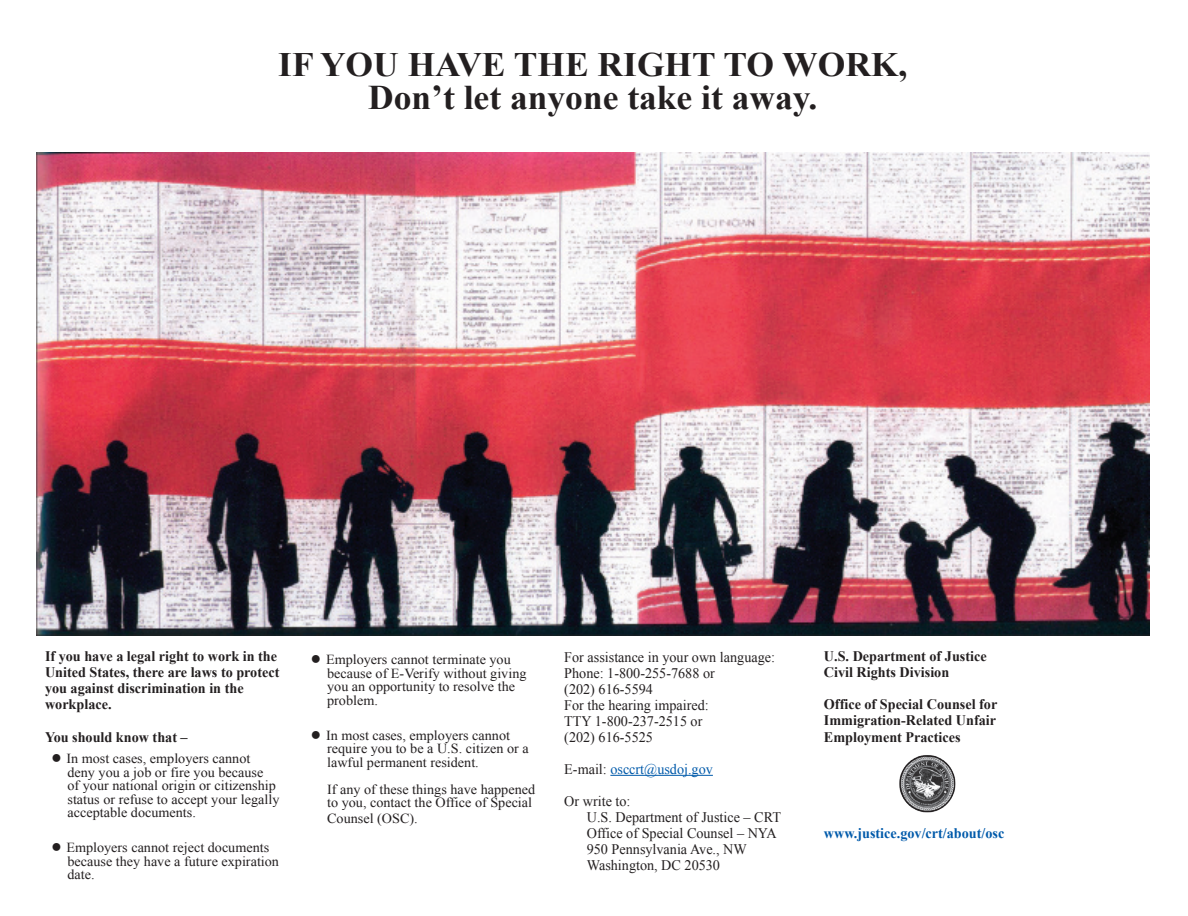
<style>
.page{position:relative;width:1188px;height:916px;background:#fff}
.page>*{position:absolute;margin:0;border:0;box-sizing:border-box;transform-origin:0 0}
.t1{font:700 34.5px "Times New Roman";color:#231f20}
.t2{font:700 34.2px "Times New Roman";color:#231f20;scale:1.04 1}
.t3{font:700 14.55px/16px "Times New Roman";color:#231f20}
.t4{font:14.55px "Times New Roman";color:#231f20}
.t5{font:700 14.55px "Times New Roman";color:#015aaa}
.t6{font:14.55px "Times New Roman";color:#015aaa}
.t7{font:13.8px/13.5px "Times New Roman";color:#231f20}
.s1{font-size:18px}
.s2{color:#231f20}
</style>
<div class="page">
<img style="left:36px;top:152px;width:1114px;height:483px">
<hr style="left:610px;top:775px;width:103px;height:1px;background:#015aaa">
<img style="left:899px;top:755px;width:57px;height:57px">
<p class="t2" style="left:278px;top:41px;width:606px">IF YOU HAVE THE RIGHT TO WORK,</p>
<p class="t1" style="left:368px;top:73px;width:451px">Don’t let anyone take it away.</p>
<p class="t3" style="left:45px;top:648px;width:236px">If you have a legal right to work in the<br>United States, there are laws to protect you against discrimination in the workplace.</p>
<p class="t3" style="left:45px;top:728px;width:144px">You should know that –</p>
<p class="t7" style="left:68px;top:751px;width:213px;text-indent:-16px"><span class="s1">●</span> In most cases, employers cannot deny you a job or fire you because<br>of your national origin or citizenship status or refuse to accept your legally acceptable documents.</p>
<p class="t7" style="left:51px;top:841px;width:220px"><span class="s1">●</span> Employers cannot reject documents</p>
<p class="t7" style="left:68px;top:854px;width:213px">because they have a future expiration date.</p>
<p class="t7" style="left:327px;top:653px;width:201px;text-indent:-16px"><span class="s1">●</span> Employers cannot terminate you because of E-Verify without giving you an opportunity to resolve the problem.</p>
<p class="t7" style="left:327px;top:728px;width:203px;text-indent:-16px"><span class="s1">●</span> In most cases, employers cannot require you to be a U.S. citizen or a lawful permanent resident.</p>
<p class="t7" style="left:327px;top:782px;width:210px">If any of these things have happened to you, contact the Office of Special</p>
<p class="t7" style="left:327px;top:812px;width:92px">Counsel (OSC).</p>
<p class="t4" style="left:564px;top:647px;width:212px">For assistance in your own language:</p>
<p class="t4" style="left:564px;top:663px;width:152px">Phone: 1-800-255-7688 or</p>
<p class="t4" style="left:564px;top:679px;width:90px">(202) 616-5594</p>
<p class="t4" style="left:564px;top:695px;width:146px">For the hearing impaired:</p>
<p class="t4" style="left:564px;top:711px;width:140px">TTY 1-800-237-2515 or</p>
<p class="t4" style="left:564px;top:727px;width:90px">(202) 616-5525</p>
<p class="t6" style="left:564px;top:759px;width:150px"><span class="s2">E-mail:</span> osccrt@usdoj.gov</p>
<p class="t4" style="left:564px;top:791px;width:68px">Or write to:</p>
<p class="t4" style="left:587px;top:807px;width:196px">U.S. Department of Justice – CRT</p>
<p class="t4" style="left:587px;top:823px;width:192px">Office of Special Counsel – NYA</p>
<p class="t4" style="left:587px;top:839px;width:162px">950 Pennsylvania Ave., NW</p>
<p class="t4" style="left:587px;top:855px;width:135px">Washington, DC 20530</p>
<p class="t3" style="left:824px;top:648px;width:164px">U.S. Department of Justice</p>
<p class="t3" style="left:824px;top:664px;width:127px">Civil Rights Division</p>
<p class="t3" style="left:824px;top:696px;width:175px">Office of Special Counsel for<br>Immigration-Related Unfair</p>
<p class="t3" style="left:824px;top:728px;width:138px">Employment Practices</p>
<p class="t5" style="left:824px;top:823px;width:182px">www.justice.gov/crt/about/osc</p>
</div>
